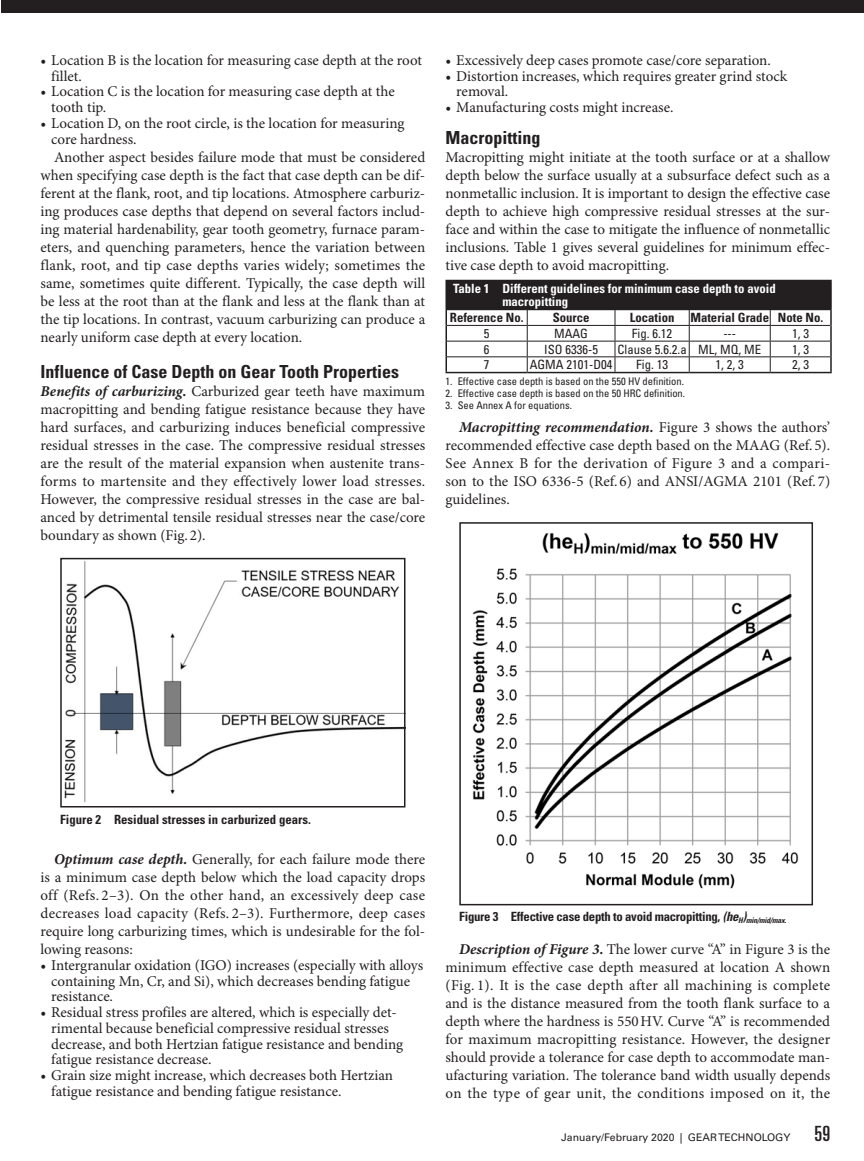
<style>
.page{position:relative;width:864px;height:1161px;background:#fff}
.page>*{position:absolute;margin:0;border:0;box-sizing:border-box;transform-origin:0 0}
.t1{font:700 condensed 18px "Univers LT Std";color:#231f20}
.t2{font:15px/18px "Minion Pro";color:#231f20}
.t3{font:700 condensed 12.75px "Univers LT Std";color:#231f20}
.t4{font:condensed 12.75px "Univers LT Std";color:#231f20}
.t5{font:700 condensed 12.75px/13.5px "Univers LT Std";color:#fff}
.t6{font:700 condensed 12.75px "Univers LT Std";letter-spacing:-.02em;color:#231f20}
.t7{font:condensed 10.5px "Univers LT Std";color:#231f20}
.t8{font:10.5px "Univers LT Std";color:#231f20}
.s1{font-weight:700;font-style:italic}
.s2{font-weight:700}
.s3{font-style:italic}
.s4{font-stretch:ultra-condensed;font-size:21px}
</style>
<div class="page">
<div style="left:446px;top:280px;width:385px;height:30px;background:#231f20"></div>
<hr style="left:770px;top:280px;width:62px;height:1px;background:#231f20">
<hr style="left:830px;top:281px;width:2px;height:29px;background:#231f20">
<svg style="left:446px;top:310px;width:1px;height:62px"></svg>
<svg style="left:830px;top:310px;width:2px;height:62px"></svg>
<hr style="left:446px;top:372px;width:81px;height:1px;background:#231f20">
<hr style="left:527px;top:372px;width:88px;height:1px;background:#231f20">
<hr style="left:615px;top:372px;width:74px;height:1px;background:#231f20">
<hr style="left:689px;top:372px;width:81px;height:1px;background:#231f20">
<hr style="left:770px;top:372px;width:62px;height:1px;background:#231f20">
<hr style="left:447px;top:325px;width:80px;height:1px;background:#231f20">
<hr style="left:527px;top:325px;width:88px;height:1px;background:#231f20">
<hr style="left:615px;top:325px;width:74px;height:1px;background:#231f20">
<hr style="left:689px;top:325px;width:81px;height:1px;background:#231f20">
<hr style="left:770px;top:325px;width:60px;height:1px;background:#231f20">
<hr style="left:447px;top:341px;width:80px;height:1px;background:#231f20">
<hr style="left:527px;top:341px;width:88px;height:1px;background:#231f20">
<hr style="left:615px;top:341px;width:74px;height:1px;background:#231f20">
<hr style="left:689px;top:341px;width:81px;height:1px;background:#231f20">
<hr style="left:770px;top:341px;width:60px;height:1px;background:#231f20">
<hr style="left:447px;top:356px;width:80px;height:1px;background:#231f20">
<hr style="left:527px;top:356px;width:88px;height:1px;background:#231f20">
<svg style="left:527px;top:310px;width:1px;height:62px"></svg>
<hr style="left:615px;top:356px;width:74px;height:1px;background:#231f20">
<svg style="left:615px;top:310px;width:1px;height:62px"></svg>
<hr style="left:689px;top:356px;width:81px;height:1px;background:#231f20">
<svg style="left:689px;top:310px;width:1px;height:62px"></svg>
<hr style="left:770px;top:356px;width:60px;height:1px;background:#231f20">
<svg style="left:770px;top:310px;width:1px;height:62px"></svg>
<img style="left:64px;top:561px;width:338px;height:242px">
<div style="left:60px;top:558px;width:345px;height:250px;border:2px solid #231f20"></div>
<img style="left:472px;top:532px;width:327px;height:357px">
<div style="left:459px;top:522px;width:354px;height:383px;border:2px solid #231f20"></div>
<div style="left:1px;top:0;width:863px;height:14px;background:#231f20"></div>
<p class="t2" style="left:51px;top:53px;width:372px;line-height:15.8px;text-indent:-11px">• Location B is the location for measuring case depth at the root fillet.</p>
<p class="t2" style="left:51px;top:84px;width:345px;line-height:15.8px;text-indent:-11px">• Location C is the location for measuring case depth at the tooth tip.</p>
<p class="t2" style="left:51px;top:116px;width:355px;line-height:15.8px;text-indent:-11px">• Location D, on the root circle, is the location for measuring core hardness.</p>
<p class="t2" style="left:40px;top:149px;width:386px;text-align:justify;text-indent:14px">Another aspect besides failure mode that must be considered when specifying case depth is the fact that case depth can be dif&shy;ferent at the flank, root, and tip locations. Atmosphere carburiz&shy;ing produces case depths that depend on several factors includ&shy;ing material hardenability, gear tooth geometry, furnace param&shy;eters, and quenching parameters, hence the variation between flank, root, and tip case depths varies widely; sometimes the same, sometimes quite different. Typically, the case depth will be less at the root than at the flank and less at the flank than at the tip locations. In contrast, vacuum carburizing can produce a nearly uniform case depth at every location.</p>
<p class="t1" style="left:40px;top:361px;width:360px">Influence of Case Depth on Gear Tooth Properties</p>
<p class="t2" style="left:40px;top:383px;width:386px;text-align:justify"><span class="s1">Benefits of carburizing</span><span class="s2">.</span> Carburized gear teeth have maximum macropitting and bending fatigue resistance because they have hard surfaces, and carburizing induces beneficial compressive residual stresses in the case. The compressive residual stresses are the result of the material expansion when austenite trans&shy;forms to martensite and they effectively lower load stresses.<br>However, the compressive residual stresses in the case are bal&shy;anced by detrimental tensile residual stresses near the case/core boundary as shown (Fig. 2).</p>
<p class="t2" style="left:446px;top:52px;width:327px">• Excessively deep cases promote case/core separation.</p>
<p class="t2" style="left:456px;top:69px;width:332px;line-height:15.8px;text-indent:-11px">• Distortion increases, which requires greater grind stock removal.</p>
<p class="t2" style="left:446px;top:99px;width:230px">• Manufacturing costs might increase.</p>
<p class="t1" style="left:446px;top:127px;width:97px">Macropitting</p>
<p class="t2" style="left:446px;top:149px;width:386px;text-align:justify">Macropitting might initiate at the tooth surface or at a shallow depth below the surface usually at a subsurface defect such as a nonmetallic inclusion. It is important to design the effective case depth to achieve high compressive residual stresses at the sur&shy;face and within the case to mitigate the influence of nonmetallic inclusions. Table 1 gives several guidelines for minimum effec&shy;tive case depth to avoid macropitting.</p>
<p class="t5" style="left:502px;top:282px;width:275px;text-indent:-49px">Table 1 Different guidelines for minimum case depth to avoid macropitting</p>
<p class="t3" style="left:450px;top:310px;width:75px">Reference No.</p>
<p class="t3" style="left:553px;top:310px;width:38px">Source</p>
<p class="t3" style="left:630px;top:310px;width:46px">Location</p>
<p class="t3" style="left:690px;top:310px;width:134px">Material Grade Note No.</p>
<p class="t4" style="left:484px;top:325px;width:7px">5</p>
<p class="t4" style="left:554px;top:325px;width:35px">MAAG</p>
<p class="t4" style="left:632px;top:325px;width:42px">Fig. 6.12</p>
<p class="t4" style="left:723px;top:325px;width:14px">---</p>
<p class="t4" style="left:792px;top:325px;width:18px">1, 3</p>
<p class="t4" style="left:484px;top:341px;width:7px">6</p>
<p class="t4" style="left:544px;top:341px;width:55px">ISO 6336-5</p>
<p class="t4" style="left:617px;top:341px;width:145px">Clause 5.6.2.a ML, MQ, ME</p>
<p class="t4" style="left:792px;top:341px;width:18px">1, 3</p>
<p class="t4" style="left:484px;top:357px;width:7px">7</p>
<p class="t4" style="left:530px;top:357px;width:84px">AGMA 2101-D04</p>
<p class="t4" style="left:636px;top:357px;width:33px">Fig. 13</p>
<p class="t4" style="left:716px;top:357px;width:30px">1, 2, 3</p>
<p class="t4" style="left:792px;top:357px;width:18px">2, 3</p>
<p class="t7" style="left:446px;top:375px;width:240px">1. Effective case depth is based on the 550 HV definition.</p>
<p class="t7" style="left:446px;top:387px;width:241px">2. Effective case depth is based on the 50 HRC definition.</p>
<p class="t7" style="left:446px;top:399px;width:128px">3. See Annex A for equations.</p>
<p class="t2" style="left:446px;top:419px;width:386px;text-align:justify;text-indent:14px"><span class="s1">Macropitting recommendation.</span> Figure 3 shows the authors’ recommended effective case depth based on the MAAG (Ref. 5).<br>See Annex B for the derivation of Figure 3 and a compari&shy;son to the ISO 6336-5 (Ref. 6) and ANSI/AGMA 2101 (Ref. 7) guidelines.</p>
<p class="t3" style="left:60px;top:811px;width:252px">Figure 2 Residual stresses in carburized gears.</p>
<p class="t2" style="left:40px;top:851px;width:386px;text-align:justify;text-indent:14px"><span class="s1">Optimum case depth.</span> Generally, for each failure mode there is a minimum case depth below which the load capacity drops off (Refs. 2–3). On the other hand, an excessively deep case decreases load capacity (Refs. 2–3). Furthermore, deep cases require long carburizing times, which is undesirable for the fol&shy;lowing reasons:</p>
<p class="t2" style="left:51px;top:958px;width:374px;line-height:15.8px;text-indent:-11px">• Intergranular oxidation (IGO) increases (especially with alloys containing Mn, Cr, and Si), which decreases bending fatigue resistance.</p>
<p class="t2" style="left:51px;top:1005px;width:353px;line-height:15.8px;text-indent:-11px">• Residual stress profiles are altered, which is especially det&shy;rimental because beneficial compressive residual stresses decrease, and both Hertzian fatigue resistance and bending fatigue resistance decrease.</p>
<p class="t2" style="left:51px;top:1068px;width:343px;line-height:15.8px;text-indent:-11px">• Grain size might increase, which decreases both Hertzian fatigue resistance and bending fatigue resistance.</p>
<p class="t6" style="left:459px;top:909px;width:329px">Figure 3 Effective case depth to avoid macropitting, <span class="s3">(he</span><sub>H</sub><span class="s3">)</span><sub>min/mid/max</sub><sub>.</sub></p>
<p class="t2" style="left:446px;top:941px;width:386px;text-align:justify;text-indent:14px"><span class="s1">Description of Figure 3</span><span class="s2">.</span> The lower curve “A” in Figure 3 is the minimum effective case depth measured at location A shown (Fig. 1). It is the case depth after all machining is complete and is the distance measured from the tooth flank surface to a depth where the hardness is 550HV. Curve “A” is recommended for maximum macropitting resistance. However, the designer should provide a tolerance for case depth to accommodate man&shy;ufacturing variation. The tolerance band width usually depends on the type of gear unit, the conditions imposed on it, the</p>
<p class="t8" style="left:561px;top:1131px;width:270px">January/February 2020 | GEAR TECHNOLOGY <span class="s4">59</span></p>
</div>
